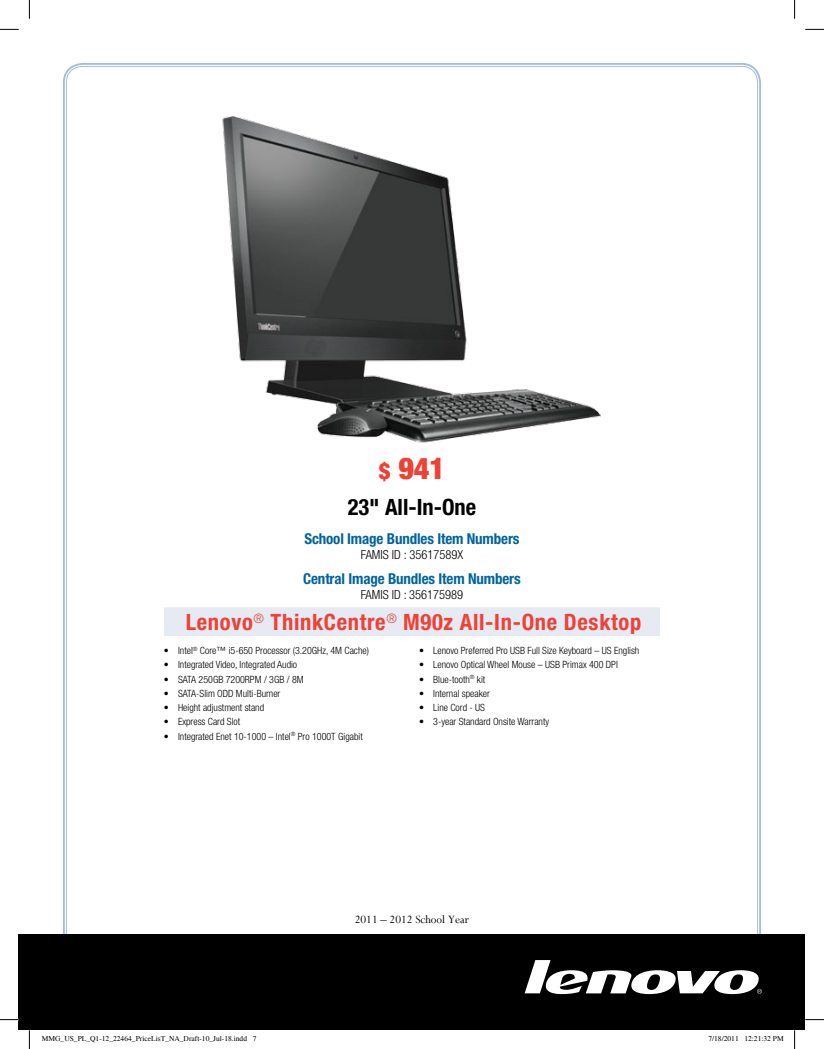
<style>
.page{position:relative;width:824px;height:1049px;background:#fff}
.page>*{position:absolute;margin:0;border:0;box-sizing:border-box;transform-origin:0 0}
.t1{font:900 condensed 30px "Helvetica Neue";color:#ef4136}
.t2{font:700 condensed 22.5px "Helvetica Neue";letter-spacing:.03em;color:#ef4136}
.t3{font:700 condensed 22.5px "Helvetica Neue";color:#000}
.t4{font:700 condensed 15px "Helvetica Neue";letter-spacing:-.01em;color:#00649d}
.t5{font:300 condensed 12.5px "Helvetica Neue";color:#000}
.t6{font:12.5px "Perpetua";color:#000}
.t7{font:300 condensed 10px "Helvetica Neue";color:#000}
.t8{font:7.5px "Times";color:#000}
.s1{font-size:22.5px}
</style>
<div class="page">
<div style="left:19px;top:934px;width:786px;height:96px;background:#000"></div>
<svg style="left:524px;top:960px;width:238px;height:34px"></svg>
<img style="left:222px;top:116px;width:379px;height:327px">
<div style="left:164px;top:607px;width:496px;height:29px;background:#e5eaf3"></div>
<svg style="left:0;top:29px;width:19px;height:1px"></svg>
<svg style="left:805px;top:29px;width:19px;height:1px"></svg>
<svg style="left:0;top:1019px;width:19px;height:1px"></svg>
<svg style="left:805px;top:1019px;width:19px;height:1px"></svg>
<svg style="left:29px;top:0;width:1px;height:19px"></svg>
<svg style="left:29px;top:1030px;width:1px;height:19px"></svg>
<svg style="left:794px;top:0;width:1px;height:19px"></svg>
<svg style="left:794px;top:1030px;width:1px;height:19px"></svg>
<h1 class="t1" style="left:379px;top:450px;width:68px"><span class="s1">$</span> 941</h1>
<h2 class="t3" style="left:348px;top:493px;width:130px">23" All-In-One</h2>
<h3 class="t4" style="left:304px;top:529px;width:216px">School Image Bundles Item Numbers</h3>
<p class="t5" style="left:361px;top:547px;width:104px">FAMIS ID : 35617589X</p>
<h3 class="t4" style="left:303px;top:569px;width:219px">Central Image Bundles Item Numbers</h3>
<p class="t5" style="left:361px;top:587px;width:104px">FAMIS ID : 356175989</p>
<h2 class="t2" style="left:186px;top:609px;width:457px">Lenovo<sup>®</sup> ThinkCentre<sup>®</sup> M90z All-In-One Desktop</h2>
<p class="t7" style="left:164px;top:645px;width:207px">• Intel<sup>®</sup> Core™ i5-650 Processor (3.20GHz, 4M Cache)</p>
<p class="t7" style="left:164px;top:659px;width:135px">• Integrated Video, Integrated Audio</p>
<p class="t7" style="left:164px;top:673px;width:141px">• SATA 250GB 7200RPM / 3GB / 8M</p>
<p class="t7" style="left:164px;top:687px;width:118px">• SATA-Slim ODD Multi-Burner</p>
<p class="t7" style="left:164px;top:702px;width:102px">• Height adjustment stand</p>
<p class="t7" style="left:164px;top:716px;width:78px">• Express Card Slot</p>
<p class="t7" style="left:164px;top:730px;width:200px">• Integrated Enet 10-1000 – Intel<sup>®</sup> Pro 1000T Gigabit</p>
<p class="t7" style="left:419px;top:645px;width:222px">• Lenovo Preferred Pro USB Full Size Keyboard – US English</p>
<p class="t7" style="left:419px;top:659px;width:200px">• Lenovo Optical Wheel Mouse – USB Primax 400 DPI</p>
<p class="t7" style="left:419px;top:673px;width:68px">• Blue-tooth<sup>®</sup> kit</p>
<p class="t7" style="left:419px;top:687px;width:72px">• Internal speaker</p>
<p class="t7" style="left:419px;top:702px;width:67px">• Line Cord - US</p>
<p class="t7" style="left:419px;top:716px;width:132px">• 3-year Standard Onsite Warranty</p>
<p class="t6" style="left:355px;top:912px;width:116px">2011 – 2012 School Year</p>
<p class="t8" style="left:42px;top:1035px;width:216px">MMG_US_PL_Q1-12_22464_PriceLisT_NA_Draft-10_Jul-18.indd 7</p>
<p class="t8" style="left:708px;top:1035px;width:77px">7/18/2011 12:21:32 PM</p>
</div>
